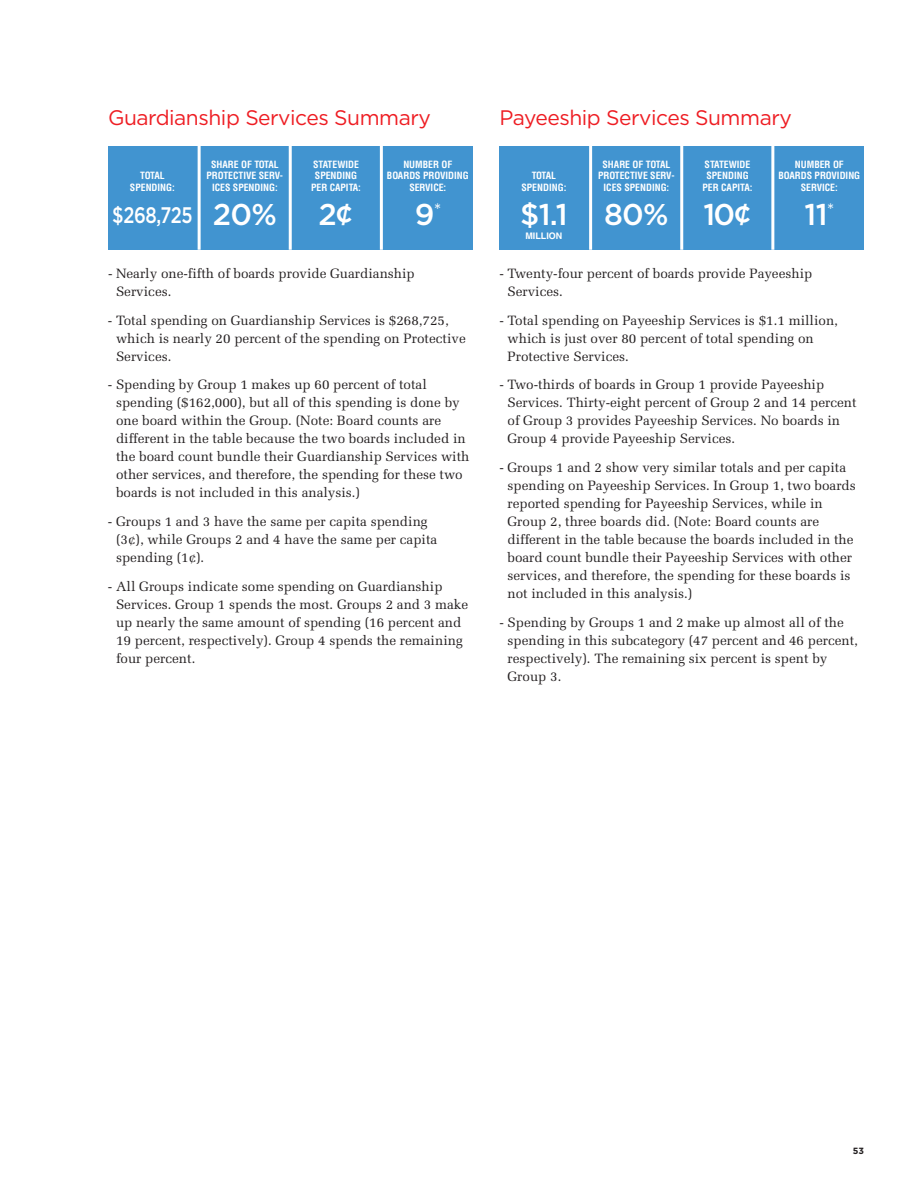
<style>
.page{position:relative;width:918px;height:1188px;background:#fff}
.page>*{position:absolute;margin:0;border:0;box-sizing:border-box;transform-origin:0 0}
.t1{font:500 30px "Gotham HTF";letter-spacing:-.025em;color:#fff}
.t2{font:500 22.5px "Gotham HTF";letter-spacing:-.02em;color:#fff;scale:.8 1}
.t3{font:21px "Gotham HTF";letter-spacing:-.02em;color:#ee1d23}
.t4{font:13.5px/18px "Melior";color:#231f20}
.t5{font:700 condensed 9.75px/11.2px "Helvetica";color:#fff;text-align:center}
.t6{font:700 9px "Helvetica";color:#fff}
.t7{font:700 9px "Gotham HTF";color:#231f20}
</style>
<div class="page">
<div style="left:108px;top:146px;width:364px;height:104px;background:#4194d0"></div>
<hr style="left:198px;top:145px;width:3px;height:105px;background:#fff">
<hr style="left:289px;top:145px;width:3px;height:105px;background:#fff">
<hr style="left:380px;top:145px;width:3px;height:105px;background:#fff">
<div style="left:500px;top:146px;width:364px;height:104px;background:#4194d0"></div>
<hr style="left:589px;top:145px;width:3px;height:105px;background:#fff">
<hr style="left:680px;top:145px;width:3px;height:105px;background:#fff">
<hr style="left:771px;top:145px;width:3px;height:105px;background:#fff">
<h3 class="t3" style="left:108px;top:105px;width:324px">Guardianship Services Summary</h3>
<h3 class="t3" style="left:500px;top:105px;width:294px">Payeeship Services Summary</h3>
<p class="t5" style="left:130px;top:170px;width:46px">TOTAL<br>SPENDING:</p>
<p class="t5" style="left:207px;top:159px;width:78px">SHARE OF TOTAL<br>PROTECTIVE SERV-<br>ICES SPENDING:</p>
<p class="t5" style="left:311px;top:159px;width:51px">STATEWIDE<br>SPENDING<br>PER CAPITA:</p>
<p class="t5" style="left:387px;top:159px;width:83px">NUMBER OF<br>BOARDS PROVIDING<br>SERVICE:</p>
<p class="t5" style="left:521px;top:170px;width:46px">TOTAL<br>SPENDING:</p>
<p class="t5" style="left:598px;top:159px;width:78px">SHARE OF TOTAL<br>PROTECTIVE SERV-<br>ICES SPENDING:</p>
<p class="t5" style="left:703px;top:159px;width:51px">STATEWIDE<br>SPENDING<br>PER CAPITA:</p>
<p class="t5" style="left:778px;top:159px;width:83px">NUMBER OF<br>BOARDS PROVIDING<br>SERVICE:</p>
<h2 class="t2" style="left:112px;top:202px;width:102px">$268,725</h2>
<h1 class="t1" style="left:213px;top:197px;width:66px">20%</h1>
<h1 class="t1" style="left:319px;top:197px;width:36px">2¢</h1>
<h1 class="t1" style="left:415px;top:197px;width:28px">9<sup>*</sup></h1>
<h1 class="t1" style="left:520px;top:197px;width:49px">$1.1</h1>
<p class="t6" style="left:525px;top:232px;width:38px">MILLION</p>
<h1 class="t1" style="left:604px;top:197px;width:66px">80%</h1>
<h1 class="t1" style="left:703px;top:197px;width:49px">10¢</h1>
<h1 class="t1" style="left:804px;top:197px;width:32px">11<sup>*</sup></h1>
<p class="t4" style="left:116px;top:264px;width:300px;text-indent:-8px">- Nearly one-fifth of boards provide Guardianship<br>Services.</p>
<p class="t4" style="left:116px;top:311px;width:351px;text-indent:-8px">- Total spending on Guardianship Services is $268,725, which is nearly 20 percent of the spending on Protective<br>Services.</p>
<p class="t4" style="left:116px;top:376px;width:355px;text-indent:-8px">- Spending by Group 1 makes up 60 percent of total spending ($162,000), but all of this spending is done by one board within the Group. (Note: Board counts are different in the table because the two boards included in the board count bundle their Guardianship Services with other services, and therefore, the spending for these two boards is not included in this analysis.)</p>
<p class="t4" style="left:116px;top:513px;width:323px;text-indent:-8px">- Groups 1 and 3 have the same per capita spending (3¢), while Groups 2 and 4 have the same per capita spending (1¢).</p>
<p class="t4" style="left:116px;top:577px;width:354px;text-indent:-8px">- All Groups indicate some spending on Guardianship Services. Group 1 spends the most. Groups 2 and 3 make up nearly the same amount of spending (16 percent and 19 percent, respectively). Group 4 spends the remaining four percent.</p>
<p class="t4" style="left:508px;top:264px;width:306px;text-indent:-8px">- Twenty-four percent of boards provide Payeeship<br>Services.</p>
<p class="t4" style="left:508px;top:311px;width:332px;text-indent:-8px">- Total spending on Payeeship Services is $1.1 million, which is just over 80 percent of total spending on<br>Protective Services.</p>
<p class="t4" style="left:508px;top:376px;width:351px;text-indent:-8px">- Two-thirds of boards in Group 1 provide Payeeship Services. Thirty-eight percent of Group 2 and 14 percent of Group 3 provides Payeeship Services. No boards in Group 4 provide Payeeship Services.</p>
<p class="t4" style="left:508px;top:459px;width:350px;text-indent:-8px">- Groups 1 and 2 show very similar totals and per capita spending on Payeeship Services. In Group 1, two boards reported spending for Payeeship Services, while in Group 2, three boards did. (Note: Board counts are different in the table because the boards included in the board count bundle their Payeeship Services with other services, and therefore, the spending for these boards is not included in this analysis.)</p>
<p class="t4" style="left:508px;top:613px;width:352px;text-indent:-8px">- Spending by Groups 1 and 2 make up almost all of the spending in this subcategory (47 percent and 46 percent, respectively). The remaining six percent is spent by Group 3.</p>
<p class="t7" style="left:853px;top:1145px;width:13px">53</p>
</div>
